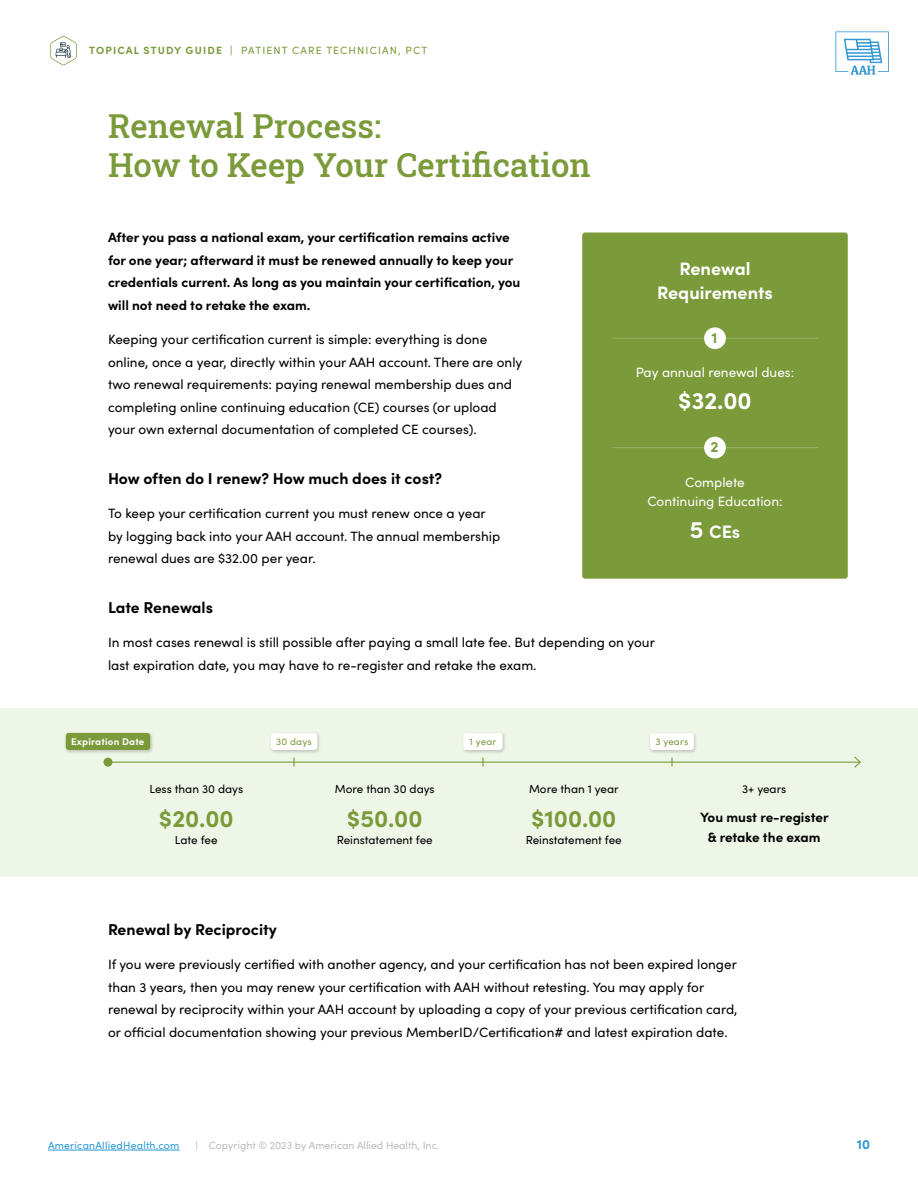
<style>
.page{position:relative;width:918px;height:1188px;background:#fff}
.page>*{position:absolute;margin:0;border:0;box-sizing:border-box;transform-origin:0 0}
.t1{font:500 33px/39px "Roboto Slab";color:#7b9a3a}
.t2{font:700 24px "Sofia Pro";color:#7b9a3a}
.t3{font:700 24px "Sofia Pro";color:#fff}
.t4{font:700 18px/24px "Sofia Pro";color:#fff;text-align:center}
.t5{font:700 15.75px "Sofia Pro";color:#000}
.t6{font:700 15px "Sofia Pro";color:#7b9a3a}
.t7{font:13.5px/22.5px "Sofia Pro";color:#000}
.t8{font:700 13.5px/22.5px "Sofia Pro";color:#000}
.t9{font:13.5px/19.5px "Sofia Pro";color:#fff;text-align:center}
.t10{font:700 13.5px "Sofia Pro";color:#2d98d4}
.t11{font:11.7px "Sofia Pro";color:#000}
.t12{font:10.5px "Sofia Pro";letter-spacing:.11em;color:#7b9a3a}
.t13{font:10.5px "Sofia Pro";color:#bebcbd}
.t14{font:10.5px "Sofia Pro";letter-spacing:.02em;color:#2d98d4}
.t15{font:9.75px "Sofia Pro";letter-spacing:.02em;color:#7b9a3a}
.t16{font:700 9.75px "Sofia Pro";letter-spacing:.02em;color:#fff}
.s1{font-weight:700}
.s2{font-size:24px}
</style>
<div class="page">
<hr style="left:48px;top:1150px;width:132px;height:1px;background:#2d98d4">
<svg style="left:835px;top:31px;width:54px;height:44px"></svg>
<svg style="left:50px;top:36px;width:27px;height:29px"></svg>
<div style="left:582px;top:232px;width:266px;height:347px;background:#7b9a3a;border-radius:3px"></div>
<div style="left:0;top:708px;width:918px;height:169px;background:#eef6e7"></div>
<hr style="left:108px;top:762px;width:752px;height:1px;background:#7b9a3a">
<svg style="left:853px;top:756px;width:8px;height:12px"></svg>
<svg style="left:293px;top:758px;width:2px;height:9px"></svg>
<svg style="left:482px;top:758px;width:2px;height:9px"></svg>
<svg style="left:671px;top:758px;width:2px;height:9px"></svg>
<div style="left:104px;top:758px;width:8px;height:9px;background:#7b9a3a;border-radius:50%"></div>
<div style="left:64px;top:731px;width:90px;height:23px;background:#000;opacity:.2"></div>
<div style="left:66px;top:733px;width:84px;height:17px;background:#7b9a3a;border-radius:3px"></div>
<div style="left:269px;top:731px;width:52px;height:23px;background:#000;opacity:.2"></div>
<div style="left:271px;top:733px;width:46px;height:17px;background:#fff;border-radius:3px"></div>
<div style="left:462px;top:731px;width:45px;height:23px;background:#000;opacity:.2"></div>
<div style="left:463px;top:733px;width:40px;height:17px;background:#fff;border-radius:3px"></div>
<div style="left:648px;top:731px;width:50px;height:23px;background:#000;opacity:.2"></div>
<div style="left:650px;top:733px;width:44px;height:17px;background:#fff;border-radius:3px"></div>
<hr style="left:613px;top:447px;width:204px;height:1px;background:#95ae61">
<hr style="left:613px;top:338px;width:204px;height:1px;background:#95ae61">
<div style="left:704px;top:437px;width:22px;height:21px;background:#fff;border-radius:50%"></div>
<div style="left:704px;top:327px;width:22px;height:22px;background:#fff;border-radius:50%"></div>
<p class="t12" style="left:89px;top:43px;width:339px"><span class="s1">TOPICAL STUDY GUIDE |</span> PATIENT CARE TECHNICIAN, PCT</p>
<h1 class="t1" style="left:108px;top:106px;width:484px">Renewal Process:<br>How to Keep Your Certification</h1>
<p class="t8" style="left:108px;top:225px;width:414px">After you pass a national exam, your certification remains active for one year; afterward it must be renewed annually to keep your credentials current. As long as you maintain your certification, you will not need to retake the exam.</p>
<p class="t7" style="left:108px;top:328px;width:416px">Keeping your certification current is simple: everything is done online, once a year, directly within your AAH account. There are only two renewal requirements: paying renewal membership dues and completing online continuing education (CE) courses (or upload your own external documentation of completed CE courses).</p>
<p class="t5" style="left:108px;top:466px;width:336px">How often do I renew? How much does it cost?</p>
<p class="t7" style="left:108px;top:502px;width:394px">To keep your certification current you must renew once a year by logging back into your AAH account. The annual membership renewal dues are $32.00 per year.</p>
<p class="t5" style="left:108px;top:595px;width:107px">Late Renewals</p>
<p class="t7" style="left:108px;top:631px;width:548px">In most cases renewal is still possible after paying a small late fee. But depending on your last expiration date, you may have to re-register and retake the exam.</p>
<h3 class="t4" style="left:657px;top:256px;width:117px">Renewal<br>Requirements</h3>
<p class="t6" style="left:712px;top:326px;width:7px">1</p>
<p class="t9" style="left:636px;top:362px;width:160px">Pay annual renewal dues:</p>
<h2 class="t3" style="left:678px;top:382px;width:75px">$32.00</h2>
<p class="t6" style="left:711px;top:435px;width:10px">2</p>
<p class="t9" style="left:647px;top:472px;width:137px">Complete<br>Continuing Education:</p>
<h3 class="t4" style="left:690px;top:518px;width:52px"><span class="s2">5</span> CEs</h3>
<p class="t16" style="left:71px;top:734px;width:75px">Expiration Date</p>
<p class="t15" style="left:276px;top:734px;width:37px">30 days</p>
<p class="t15" style="left:470px;top:734px;width:28px">1 year</p>
<p class="t15" style="left:655px;top:734px;width:34px">3 years</p>
<p class="t11" style="left:150px;top:780px;width:95px">Less than 30 days</p>
<h2 class="t2" style="left:159px;top:800px;width:76px">$20.00</h2>
<p class="t11" style="left:175px;top:832px;width:44px">Late fee</p>
<p class="t11" style="left:335px;top:780px;width:101px">More than 30 days</p>
<h2 class="t2" style="left:347px;top:800px;width:77px">$50.00</h2>
<p class="t11" style="left:337px;top:832px;width:98px">Reinstatement fee</p>
<p class="t11" style="left:529px;top:780px;width:91px">More than 1 year</p>
<h2 class="t2" style="left:531px;top:800px;width:87px">$100.00</h2>
<p class="t11" style="left:526px;top:832px;width:98px">Reinstatement fee</p>
<p class="t11" style="left:742px;top:780px;width:46px">3+ years</p>
<p class="t8" style="left:700px;top:806px;width:130px;line-height:20.2px;text-align:center">You must re-register &amp; retake the exam</p>
<p class="t5" style="left:108px;top:917px;width:170px">Renewal by Reciprocity</p>
<p class="t7" style="left:108px;top:952px;width:631px">If you were previously certified with another agency, and your certification has not been expired longer than 3 years, then you may renew your certification with AAH without retesting. You may apply for renewal by reciprocity within your AAH account by uploading a copy of your previous certification card, or official documentation showing your previous MemberID/Certification# and latest expiration date.</p>
<p class="t14" style="left:48px;top:1138px;width:133px">AmericanAlliedHealth.com</p>
<p class="t13" style="left:196px;top:1138px;width:245px">| Copyright © 2023 by American Allied Health, Inc.</p>
<p class="t10" style="left:857px;top:1134px;width:15px">10</p>
</div>
